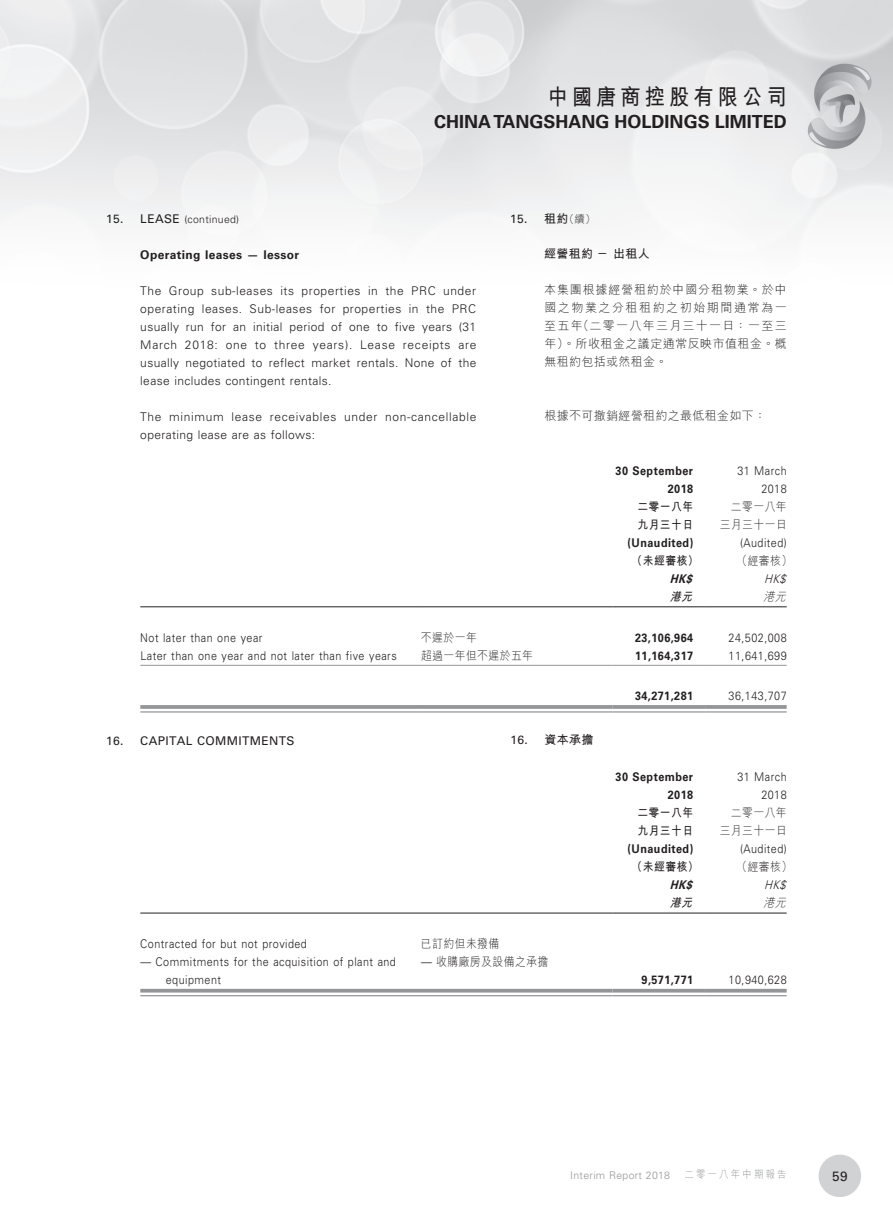
<style>
.page{position:relative;width:893px;height:1212px;background:#fff}
.page>*{position:absolute;margin:0;border:0;box-sizing:border-box;transform-origin:0 0}
.t1{font:700 22.5px "M Hei HK";letter-spacing:.2em;color:#231f20;scale:.9 1}
.t2{font:700 18px "Univers";color:#231f20}
.t3{font:13.5px "Univers";color:#231f20}
.t4{font:300 12px/18px "Univers";letter-spacing:.04em;color:#231f20;text-align:justify}
.t5{font:300 12px/18px "Univers";letter-spacing:.04em;color:#231f20;scale:.9 1}
.t6{font:300 12px/18px "M Hei HK";letter-spacing:.04em;color:#231f20;text-align:justify}
.t7{font:700 12px "Univers";letter-spacing:.04em;color:#231f20;scale:.9 1}
.t8{font:300 12px "M Hei HK";letter-spacing:.04em;color:#231f20;scale:.9 1}
.t9{font:700 12px "M Hei HK";letter-spacing:.04em;color:#231f20;scale:.9 1}
.t10{font:12px "Univers";letter-spacing:.03em;color:#231f20}
.t11{font:700 12px "Univers";letter-spacing:.04em;color:#231f20}
.t12{font:700 12px "M Hei HK";letter-spacing:.04em;color:#231f20}
.t13{font:italic 700 12px "Univers";color:#231f20;scale:.9 1}
.t14{font:italic 300 12px "Univers";color:#231f20;scale:.9 1}
.t15{font:italic 700 12px "M Hei HK";color:#231f20;scale:.9 1}
.t16{font:italic 300 12px "M Hei HK";color:#231f20;scale:.9 1}
.t17{font:300 10.5px "Univers";letter-spacing:.03em;color:#231f20}
.t18{font:300 10.5px "Univers";letter-spacing:.03em;color:#939598}
.t19{font:300 10.5px "M Hei HK";letter-spacing:.23em;color:#939598;scale:.9 1}
.s1{font-weight:400;font-size:12px}
.s2{font-family:"M Hei HK";font-weight:700}
.s3{font-family:"M Hei HK";font-weight:300;font-size:10.5px}
.s4{font-family:"Univers"}
.s5{font-family:"Univers";font-weight:400}
</style>
<div class="page">
<img style="left:0;top:0;width:893px;height:1197px">
<div style="left:819px;top:1154px;width:42px;height:43px;background:#d1d2d4;border-radius:50%"></div>
<hr style="left:140px;top:606px;width:281px;height:1px;background:#231f20">
<hr style="left:421px;top:606px;width:191px;height:1px;background:#231f20">
<hr style="left:612px;top:606px;width:94px;height:1px;background:#231f20">
<hr style="left:706px;top:606px;width:81px;height:1px;background:#231f20">
<hr style="left:140px;top:665px;width:281px;height:1px;background:#939598">
<hr style="left:421px;top:665px;width:191px;height:1px;background:#939598">
<hr style="left:612px;top:665px;width:94px;height:1px;background:#939598">
<hr style="left:706px;top:665px;width:81px;height:1px;background:#939598">
<hr style="left:140px;top:705px;width:281px;height:4px;background:#9b9da0">
<hr style="left:140px;top:711px;width:281px;height:1px;background:#939598">
<svg style="left:421px;top:705px;width:191px;height:4px"></svg>
<hr style="left:421px;top:711px;width:191px;height:1px;background:#939598">
<hr style="left:612px;top:705px;width:94px;height:4px;background:#9b9da0">
<hr style="left:612px;top:711px;width:94px;height:1px;background:#939598">
<hr style="left:706px;top:705px;width:81px;height:4px;background:#9b9da0">
<hr style="left:706px;top:711px;width:81px;height:1px;background:#939598">
<hr style="left:140px;top:913px;width:281px;height:1px;background:#231f20">
<hr style="left:421px;top:913px;width:191px;height:1px;background:#231f20">
<hr style="left:612px;top:913px;width:94px;height:1px;background:#231f20">
<hr style="left:706px;top:913px;width:81px;height:1px;background:#231f20">
<hr style="left:140px;top:989px;width:281px;height:3px;background:#939598">
<hr style="left:140px;top:995px;width:281px;height:1px;background:#939598">
<hr style="left:421px;top:989px;width:191px;height:3px;background:#939598">
<hr style="left:421px;top:995px;width:191px;height:1px;background:#939598">
<hr style="left:612px;top:989px;width:94px;height:3px;background:#939598">
<hr style="left:612px;top:995px;width:94px;height:1px;background:#939598">
<hr style="left:706px;top:989px;width:81px;height:3px;background:#939598">
<hr style="left:706px;top:995px;width:81px;height:1px;background:#939598">
<h1 class="t1" style="left:548px;top:81px;width:267px">中國唐商控股有限公司</h1>
<h2 class="t2" style="left:434px;top:111px;width:354px">CHINA TANGSHANG HOLDINGS LIMITED</h2>
<p class="t17" style="left:106px;top:213px;width:134px"><span class="s1">15. LEASE</span> (continued)</p>
<p class="t11" style="left:140px;top:248px;width:160px">Operating leases — lessor</p>
<p class="t4" style="left:140px;top:282px;width:338px">The Group sub-leases its properties in the PRC under operating leases. Sub-leases for properties in the PRC usually run for an initial period of one to five years (31<br>March 2018: one to three years). Lease receipts are usually negotiated to reflect market rentals. None of the lease includes contingent rentals.</p>
<p class="t4" style="left:140px;top:408px;width:338px">The minimum lease receivables under non-cancellable operating lease are as follows:</p>
<p class="t10" style="left:510px;top:212px;width:87px">15. <span class="s2">租約</span><span class="s3">（續）</span></p>
<p class="t12" style="left:544px;top:245px;width:107px">經營租約－出租人</p>
<p class="t6" style="left:544px;top:280px;width:244px">本集團根據經營租約於中國分租物業。於中國之物業之分租租約之初始期間通常為一至五年（二零一八年三月三十一日：一至三年）。所收租金之議定通常反映市值租金。概無租約包括或然租金。</p>
<p class="t6" style="left:544px;top:406px;width:223px">根據不可撤銷經營租約之最低租金如下：</p>
<p class="t7" style="left:615px;top:464px;width:88px">30 September</p>
<p class="t5" style="left:737px;top:462px;width:56px">31 March</p>
<p class="t7" style="left:668px;top:482px;width:30px">2018</p>
<p class="t5" style="left:761px;top:480px;width:30px">2018</p>
<p class="t9" style="left:637px;top:498px;width:64px">二零一八年</p>
<p class="t8" style="left:731px;top:498px;width:64px">二零一八年</p>
<p class="t9" style="left:637px;top:516px;width:64px">九月三十日</p>
<p class="t8" style="left:720px;top:516px;width:76px">三月三十一日</p>
<p class="t7" style="left:627px;top:536px;width:75px">(Unaudited)</p>
<p class="t5" style="left:740px;top:534px;width:54px">(Audited)</p>
<p class="t9" style="left:632px;top:552px;width:76px">（未經審核）</p>
<p class="t8" style="left:736px;top:552px;width:64px">（經審核）</p>
<p class="t13" style="left:670px;top:572px;width:30px">HK$</p>
<p class="t14" style="left:764px;top:572px;width:29px">HK$</p>
<p class="t15" style="left:670px;top:588px;width:31px">港元</p>
<p class="t16" style="left:763px;top:588px;width:31px">港元</p>
<p class="t5" style="left:140px;top:628px;width:137px">Not later than one year</p>
<p class="t8" style="left:421px;top:629px;width:64px">不遲於一年</p>
<p class="t7" style="left:635px;top:630px;width:66px">23,106,964</p>
<p class="t5" style="left:729px;top:628px;width:66px">24,502,008</p>
<p class="t5" style="left:140px;top:646px;width:286px">Later than one year and not later than five years</p>
<p class="t8" style="left:421px;top:647px;width:126px">超過一年但不遲於五年</p>
<p class="t7" style="left:635px;top:648px;width:66px">11,164,317</p>
<p class="t5" style="left:729px;top:646px;width:66px">11,641,699</p>
<p class="t7" style="left:635px;top:689px;width:66px">34,271,281</p>
<p class="t5" style="left:729px;top:687px;width:66px">36,143,707</p>
<p class="t10" style="left:106px;top:734px;width:190px">16. CAPITAL COMM ITM ENTS</p>
<p class="t7" style="left:615px;top:770px;width:88px">30 September</p>
<p class="t5" style="left:737px;top:768px;width:56px">31 March</p>
<p class="t7" style="left:668px;top:788px;width:30px">2018</p>
<p class="t5" style="left:761px;top:786px;width:30px">2018</p>
<p class="t9" style="left:637px;top:804px;width:64px">二零一八年</p>
<p class="t8" style="left:731px;top:804px;width:64px">二零一八年</p>
<p class="t9" style="left:637px;top:822px;width:64px">九月三十日</p>
<p class="t8" style="left:720px;top:822px;width:76px">三月三十一日</p>
<p class="t7" style="left:627px;top:842px;width:75px">(Unaudited)</p>
<p class="t5" style="left:740px;top:840px;width:54px">(Audited)</p>
<p class="t9" style="left:632px;top:858px;width:76px">（未經審核）</p>
<p class="t8" style="left:736px;top:858px;width:64px">（經審核）</p>
<p class="t13" style="left:670px;top:878px;width:30px">HK$</p>
<p class="t14" style="left:764px;top:878px;width:29px">HK$</p>
<p class="t15" style="left:670px;top:894px;width:31px">港元</p>
<p class="t16" style="left:763px;top:894px;width:31px">港元</p>
<p class="t5" style="left:140px;top:934px;width:187px">Contracted for but not provided</p>
<p class="t8" style="left:421px;top:935px;width:89px">已訂約但未撥備</p>
<p class="t5" style="left:166px;top:952px;width:257px;text-indent:-26px">— Commitments for the acquisition of plant and equipment</p>
<p class="t8" style="left:421px;top:953px;width:143px"><span class="s4">—</span> 收購廠房及設備之承擔</p>
<p class="t12" style="left:510px;top:731px;width:85px"><span class="s5">16.</span> 資本承擔</p>
<p class="t7" style="left:641px;top:972px;width:59px">9,571,771</p>
<p class="t5" style="left:729px;top:971px;width:66px">10,940,628</p>
<p class="t18" style="left:570px;top:1168px;width:101px">Interim Report 2018</p>
<p class="t19" style="left:684px;top:1167px;width:115px">二零一八年中期報告</p>
<p class="t3" style="left:832px;top:1168px;width:17px">59</p>
</div>
